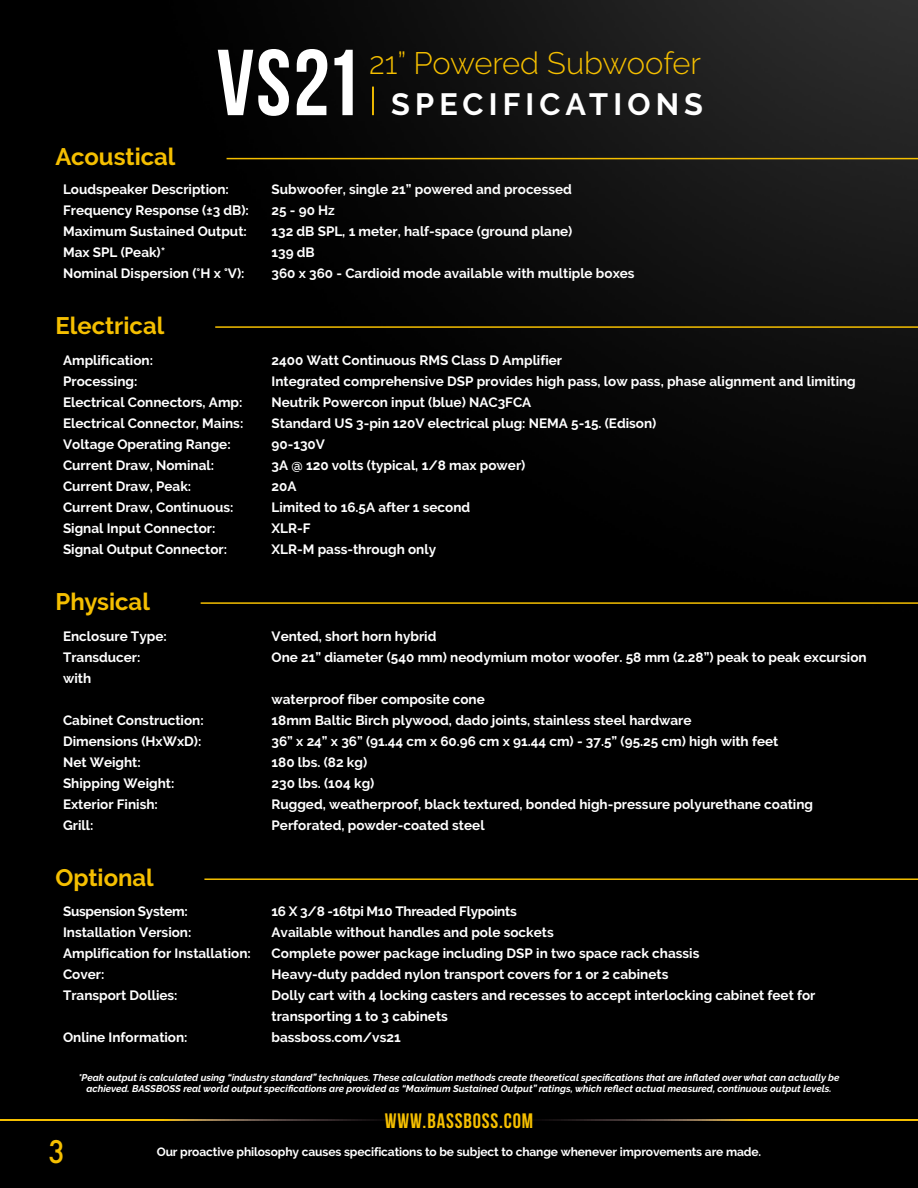
<style>
.page{position:relative;width:918px;height:1188px;background:#fff}
.page>*{position:absolute;margin:0;border:0;box-sizing:border-box;transform-origin:0 0}
.t1{font:93.45px "Bebas Neue";color:#fff}
.t2{font:300 30.9px "Raleway";letter-spacing:-.01em;color:#f5bf00}
.t3{font:700 30.6px "Raleway";letter-spacing:.17em;color:#fff}
.t4{font:500 30.15px "Futura";color:#f5bf00;scale:.9 1}
.t5{font:700 23.85px "Raleway";color:#f5bf00}
.t6{font:700 20.85px "Bebas Neue";letter-spacing:.04em;color:#f5bf00}
.t7{font:700 13.5px/21px "Raleway";color:#fff}
.t8{font:700 13.5px "Raleway";letter-spacing:-.02em;color:#fff}
.t9{font:700 12px "Raleway";letter-spacing:-.01em;color:#fff}
.t10{font:italic 700 9.75px/11.7px "Raleway";color:#fff;text-align:center}
</style>
<div class="page">
<img style="left:0;top:0;width:918px;height:1188px">
<svg style="left:0;top:1119px;width:918px;height:1px"></svg>
<hr style="left:372px;top:87px;width:2px;height:28px;background:#f5bf00">
<hr style="left:227px;top:158px;width:691px;height:1px;background:#f5bf00">
<hr style="left:215px;top:326px;width:703px;height:2px;background:#f5bf00">
<hr style="left:201px;top:602px;width:717px;height:2px;background:#f5bf00">
<hr style="left:204px;top:878px;width:714px;height:2px;background:#f5bf00">
<h3 class="t5" style="left:56px;top:143px;width:122px">Acoustical</h3>
<h1 class="t1" style="left:217px;top:32px;width:146px">VS21</h1>
<h2 class="t2" style="left:369px;top:45px;width:334px">21” Powered Subwoofer</h2>
<h3 class="t3" style="left:391px;top:87px;width:314px">SPECIFICATIONS</h3>
<p class="t7" style="left:63px;top:179px;width:167px">Loudspeaker Description:</p>
<p class="t7" style="left:272px;top:179px;width:302px">Subwoofer, single 21” powered and processed</p>
<p class="t7" style="left:63px;top:200px;width:187px">Frequency Response (±3 dB):</p>
<p class="t7" style="left:272px;top:200px;width:65px">25 - 90 Hz</p>
<p class="t7" style="left:63px;top:221px;width:185px">Maximum Sustained Output:</p>
<p class="t7" style="left:272px;top:221px;width:302px">132 dB SPL, 1 meter, half-space (ground plane)</p>
<p class="t7" style="left:63px;top:242px;width:104px">Max SPL (Peak)*</p>
<p class="t7" style="left:272px;top:242px;width:45px">139 dB</p>
<p class="t7" style="left:63px;top:263px;width:183px">Nominal Dispersion (°H x °V):</p>
<p class="t7" style="left:272px;top:263px;width:365px">360 x 360 - Cardioid mode available with multiple boxes</p>
<h3 class="t5" style="left:56px;top:312px;width:110px">Electrical</h3>
<p class="t7" style="left:63px;top:350px;width:92px">Amplification:</p>
<p class="t7" style="left:272px;top:350px;width:292px">2400 Watt Continuous RMS Class D Amplifier</p>
<p class="t7" style="left:63px;top:371px;width:76px">Processing:</p>
<p class="t7" style="left:272px;top:371px;width:586px">Integrated comprehensive DSP provides high pass, low pass, phase alignment and limiting</p>
<p class="t7" style="left:63px;top:392px;width:181px">Electrical Connectors, Amp:</p>
<p class="t7" style="left:272px;top:392px;width:261px">Neutrik Powercon input (blue) NAC3FCA</p>
<p class="t7" style="left:63px;top:413px;width:182px">Electrical Connector, Mains:</p>
<p class="t7" style="left:272px;top:413px;width:386px">Standard US 3-pin 120V electrical plug: NEMA 5-15. (Edison)</p>
<p class="t7" style="left:63px;top:434px;width:169px">Voltage Operating Range:</p>
<p class="t7" style="left:272px;top:434px;width:55px">90-130V</p>
<p class="t7" style="left:63px;top:455px;width:153px">Current Draw, Nominal:</p>
<p class="t7" style="left:272px;top:455px;width:255px">3A @ 120 volts (typical, 1/8 max power)</p>
<p class="t7" style="left:63px;top:476px;width:130px">Current Draw, Peak:</p>
<p class="t7" style="left:272px;top:476px;width:26px">20A</p>
<p class="t7" style="left:63px;top:497px;width:172px">Current Draw, Continuous:</p>
<p class="t7" style="left:272px;top:497px;width:200px">Limited to 16.5A after 1 second</p>
<p class="t7" style="left:63px;top:518px;width:154px">Signal Input Connector:</p>
<p class="t7" style="left:272px;top:518px;width:40px">XLR-F</p>
<p class="t7" style="left:63px;top:539px;width:166px">Signal Output Connector:</p>
<p class="t7" style="left:272px;top:539px;width:166px">XLR-M pass-through only</p>
<h3 class="t5" style="left:56px;top:588px;width:96px">Physical</h3>
<p class="t7" style="left:63px;top:626px;width:105px">Enclosure Type:</p>
<p class="t7" style="left:272px;top:626px;width:166px">Vented, short horn hybrid</p>
<p class="t7" style="left:63px;top:647px;width:79px">Transducer:</p>
<p class="t7" style="left:272px;top:647px;width:597px">One 21” diameter (540 mm) neodymium motor woofer. 58 mm (2.28”) peak to peak excursion</p>
<p class="t7" style="left:63px;top:668px;width:30px">with</p>
<p class="t7" style="left:272px;top:689px;width:215px">waterproof fiber composite cone</p>
<p class="t7" style="left:63px;top:710px;width:142px">Cabinet Construction:</p>
<p class="t7" style="left:272px;top:710px;width:421px">18mm Baltic Birch plywood, dado joints, stainless steel hardware</p>
<p class="t7" style="left:63px;top:731px;width:140px">Dimensions (HxWxD):</p>
<p class="t7" style="left:272px;top:731px;width:508px">36” x 24” x 36” (91.44 cm x 60.96 cm x 91.44 cm) - 37.5” (95.25 cm) high with feet</p>
<p class="t7" style="left:63px;top:752px;width:79px">Net Weight:</p>
<p class="t7" style="left:272px;top:752px;width:97px">180 lbs. (82 kg)</p>
<p class="t7" style="left:63px;top:773px;width:113px">Shipping Weight:</p>
<p class="t7" style="left:272px;top:773px;width:104px">230 lbs. (104 kg)</p>
<p class="t7" style="left:63px;top:794px;width:96px">Exterior Finish:</p>
<p class="t7" style="left:272px;top:794px;width:543px">Rugged, weatherproof, black textured, bonded high-pressure polyurethane coating</p>
<p class="t7" style="left:63px;top:815px;width:32px">Grill:</p>
<p class="t7" style="left:272px;top:815px;width:215px">Perforated, powder-coated steel</p>
<h3 class="t5" style="left:56px;top:864px;width:100px">Optional</h3>
<p class="t8" style="left:63px;top:904px;width:126px">Suspension System:</p>
<p class="t8" style="left:272px;top:904px;width:247px">16 X 3/8 -16tpi M10 Threaded Flypoints</p>
<p class="t7" style="left:63px;top:922px;width:130px">Installation Version:</p>
<p class="t7" style="left:272px;top:922px;width:284px">Available without handles and pole sockets</p>
<p class="t7" style="left:63px;top:943px;width:189px">Amplification for Installation:</p>
<p class="t7" style="left:272px;top:943px;width:429px">Complete power package including DSP in two space rack chassis</p>
<p class="t7" style="left:63px;top:964px;width:43px">Cover:</p>
<p class="t7" style="left:272px;top:964px;width:398px">Heavy-duty padded nylon transport covers for 1 or 2 cabinets</p>
<p class="t7" style="left:63px;top:985px;width:116px">Transport Dollies:</p>
<p class="t7" style="left:272px;top:985px;width:545px">Dolly cart with 4 locking casters and recesses to accept interlocking cabinet feet for transporting 1 to 3 cabinets</p>
<p class="t7" style="left:63px;top:1027px;width:126px">Online Information:</p>
<p class="t7" style="left:272px;top:1027px;width:131px">bassboss.com/vs21</p>
<p class="t10" style="left:78px;top:1071px;width:763px">*Peak output is calculated using “industry standard” techniques. These calculation methods create theoretical specifications that are inflated over what can actually be achieved. BASSBOSS real world output specifications are provided as “Maximum Sustained Output” ratings, which reflect actual measured, continuous output levels.</p>
<h3 class="t4" style="left:49px;top:1131px;width:20px">3</h3>
<h3 class="t6" style="left:385px;top:1109px;width:150px">WWW.BASSBOSS.COM</h3>
<p class="t9" style="left:157px;top:1145px;width:606px">Our proactive philosophy causes specifications to be subject to change whenever improvements are made.</p>
</div>
